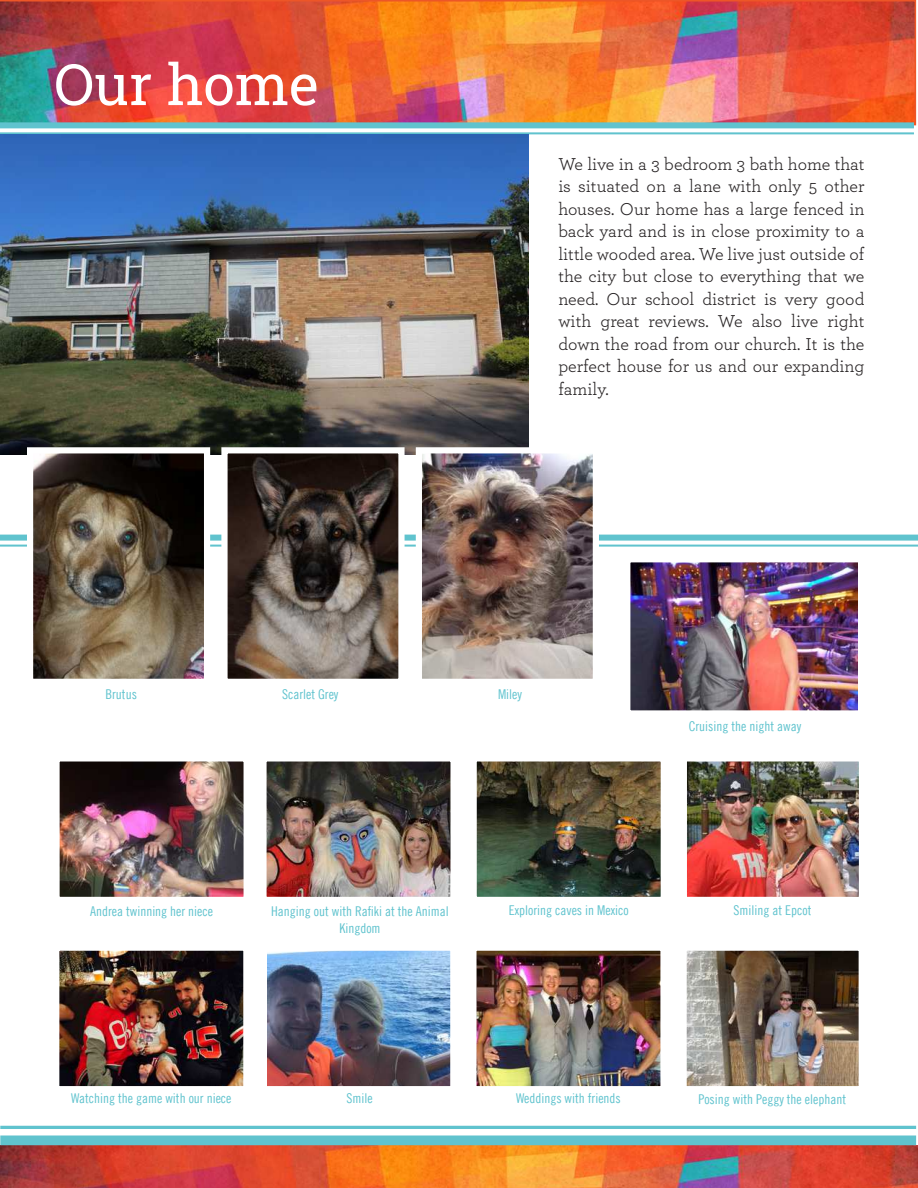
<style>
.page{position:relative;width:918px;height:1188px;background:#fff}
.page>*{position:absolute;margin:0;border:0;box-sizing:border-box;transform-origin:0 0}
.t1{font:57px "Roboto Slab";color:#fff}
.t2{font:18px/22.5px "Archer";color:#231f20;text-align:justify}
.t3{font:13.5px/16.5px "Trade Gothic LT Std Cn 18";color:#60c3ce;text-align:center}
</style>
<div class="page">
<img style="left:0;top:0;width:916px;height:125px">
<div style="left:0;top:122px;width:914px;height:6px;background:#60c3ce"></div>
<hr style="left:0;top:132px;width:914px;height:2px;background:#60c3ce">
<img style="left:0;top:134px;width:528px;height:321px">
<img style="left:632px;top:564px;width:225px;height:145px">
<div style="left:626px;top:558px;width:239px;height:157px;border:5px solid #fff"></div>
<img style="left:61px;top:763px;width:181px;height:132px">
<div style="left:54px;top:756px;width:195px;height:146px;border:6px solid #fff"></div>
<img style="left:268px;top:763px;width:181px;height:132px">
<div style="left:261px;top:756px;width:195px;height:146px;border:6px solid #fff"></div>
<img style="left:478px;top:763px;width:181px;height:132px">
<div style="left:471px;top:756px;width:195px;height:146px;border:6px solid #fff"></div>
<div style="left:0;top:535px;width:918px;height:6px;background:#60c3ce"></div>
<hr style="left:0;top:545px;width:918px;height:2px;background:#60c3ce">
<img style="left:688px;top:763px;width:170px;height:132px">
<div style="left:681px;top:756px;width:184px;height:146px;border:6px solid #fff"></div>
<img style="left:61px;top:952px;width:181px;height:133px">
<div style="left:54px;top:945px;width:195px;height:147px;border:6px solid #fff"></div>
<img style="left:268px;top:952px;width:181px;height:133px">
<div style="left:261px;top:945px;width:195px;height:147px;border:6px solid #fff"></div>
<img style="left:478px;top:952px;width:181px;height:133px">
<div style="left:471px;top:945px;width:195px;height:147px;border:6px solid #fff"></div>
<img style="left:688px;top:952px;width:169px;height:133px">
<div style="left:681px;top:945px;width:183px;height:147px;border:6px solid #fff"></div>
<img style="left:34px;top:454px;width:169px;height:224px">
<div style="left:27px;top:447px;width:183px;height:238px;border:6px solid #fff"></div>
<img style="left:0;top:1145px;width:917px;height:43px">
<img style="left:228px;top:454px;width:170px;height:224px">
<div style="left:221px;top:447px;width:184px;height:238px;border:6px solid #fff"></div>
<img style="left:423px;top:454px;width:169px;height:224px">
<div style="left:416px;top:447px;width:183px;height:238px;border:6px solid #fff"></div>
<div style="left:0;top:1135px;width:916px;height:10px;background:#60c3ce"></div>
<hr style="left:0;top:1126px;width:916px;height:3px;background:#60c3ce">
<h1 class="t1" style="left:54px;top:61px;width:267px">Our home</h1>
<p class="t2" style="left:558px;top:153px;width:308px">We live in a 3 bedroom 3 bath home that is situated on a lane with only 5 other houses. Our home has a large fenced in back yard and is in close proximity to a little wooded area. We live just outside of the city but close to everything that we need. Our school district is very good with great reviews. We also live right down the road from our church. It is the perfect house for us and our expanding family.</p>
<p class="t3" style="left:105px;top:686px;width:33px">Brutus</p>
<p class="t3" style="left:282px;top:686px;width:58px">Scarlet Grey</p>
<p class="t3" style="left:498px;top:686px;width:25px">Miley</p>
<p class="t3" style="left:689px;top:718px;width:114px">Cruising the night away</p>
<p class="t3" style="left:90px;top:904px;width:124px">Andrea twinning her niece</p>
<p class="t3" style="left:271px;top:903px;width:179px">Hanging out with Raiki at the Animal<br>Kingdom</p>
<p class="t3" style="left:509px;top:902px;width:121px">Exploring caves in Mexico</p>
<p class="t3" style="left:734px;top:902px;width:79px">Smiling at Epcot</p>
<p class="t3" style="left:71px;top:1090px;width:162px">Watching the game with our niece</p>
<p class="t3" style="left:347px;top:1090px;width:28px">Smile</p>
<p class="t3" style="left:516px;top:1090px;width:106px">Weddings with friends</p>
<p class="t3" style="left:698px;top:1091px;width:149px">Posing with Peggy the elephant</p>
</div>
